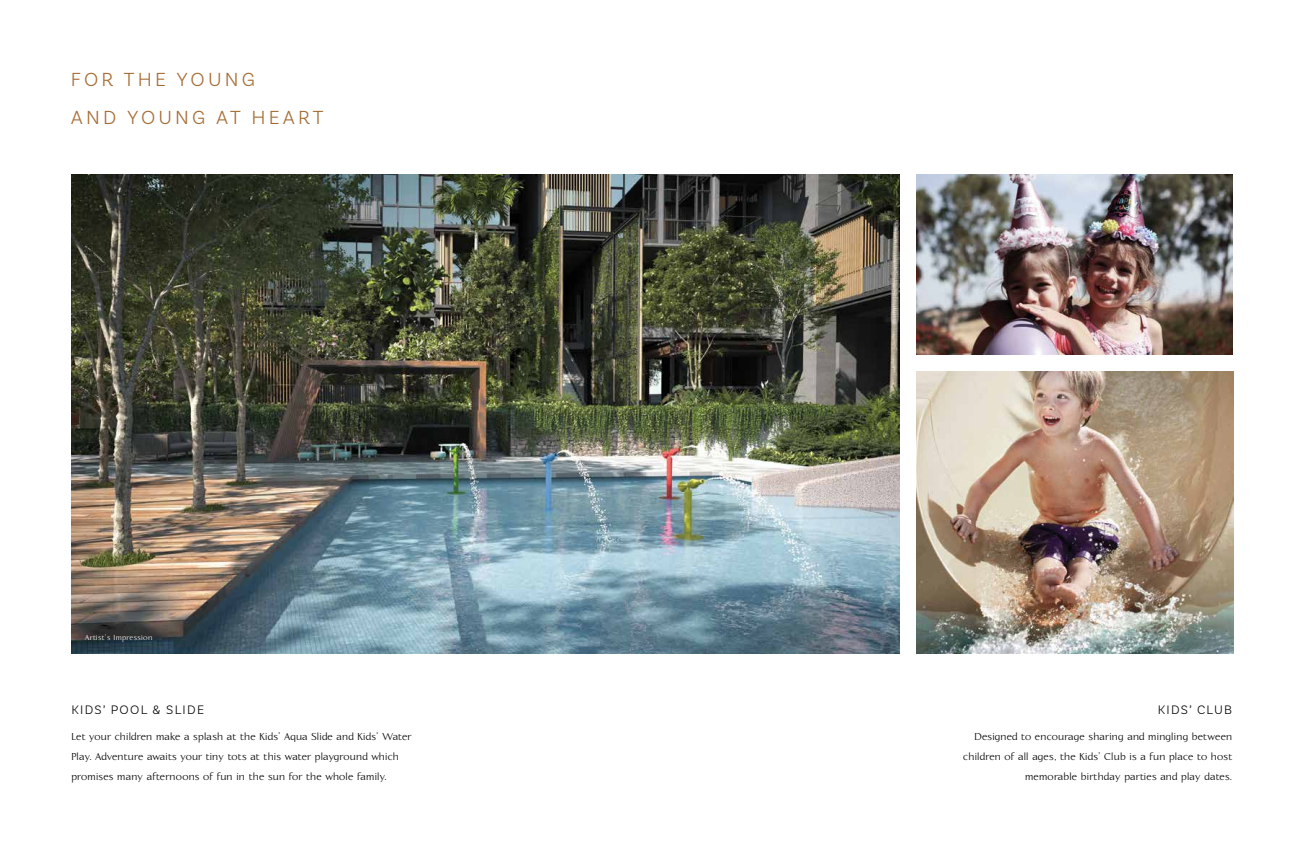
<style>
.page{position:relative;width:1304px;height:851px;background:#fff}
.page>*{position:absolute;margin:0;border:0;box-sizing:border-box;transform-origin:0 0}
.t1{font:300 20px/38px "Basic Sans";letter-spacing:.16em;color:#a56a32}
.t2{font:13px/20px "Aperto";letter-spacing:.02em;color:#000}
.t3{font:300 13px "Basic Sans";letter-spacing:.1em;color:#000}
.t4{font:9.5px "Aperto";letter-spacing:.04em;color:#fff}
</style>
<div class="page">
<img style="left:71px;top:175px;width:828px;height:478px">
<img style="left:917px;top:371px;width:316px;height:282px">
<img style="left:917px;top:175px;width:315px;height:179px">
<h1 class="t1" style="left:71px;top:60px;width:254px">FOR THE YOUNG<br>AND YOUNG AT HEART</h1>
<p class="t4" style="left:85px;top:632px;width:69px">Artist’s Impression</p>
<p class="t3" style="left:71px;top:702px;width:134px">KIDS’ POOL &amp; SLIDE</p>
<p class="t2" style="left:71px;top:726px;width:342px">Let your children make a splash at the Kids’ Aqua Slide and Kids’ Water<br>Play. Adventure awaits your tiny tots at this water playground which promises many afternoons of fun in the sun for the whole family.</p>
<p class="t3" style="left:1158px;top:702px;width:76px">KIDS’ CLUB</p>
<p class="t2" style="left:963px;top:726px;width:270px;text-align:right">Designed to encourage sharing and mingling between children of all ages, the Kids’ Club is a fun place to host memorable birthday parties and play dates.</p>
</div>
